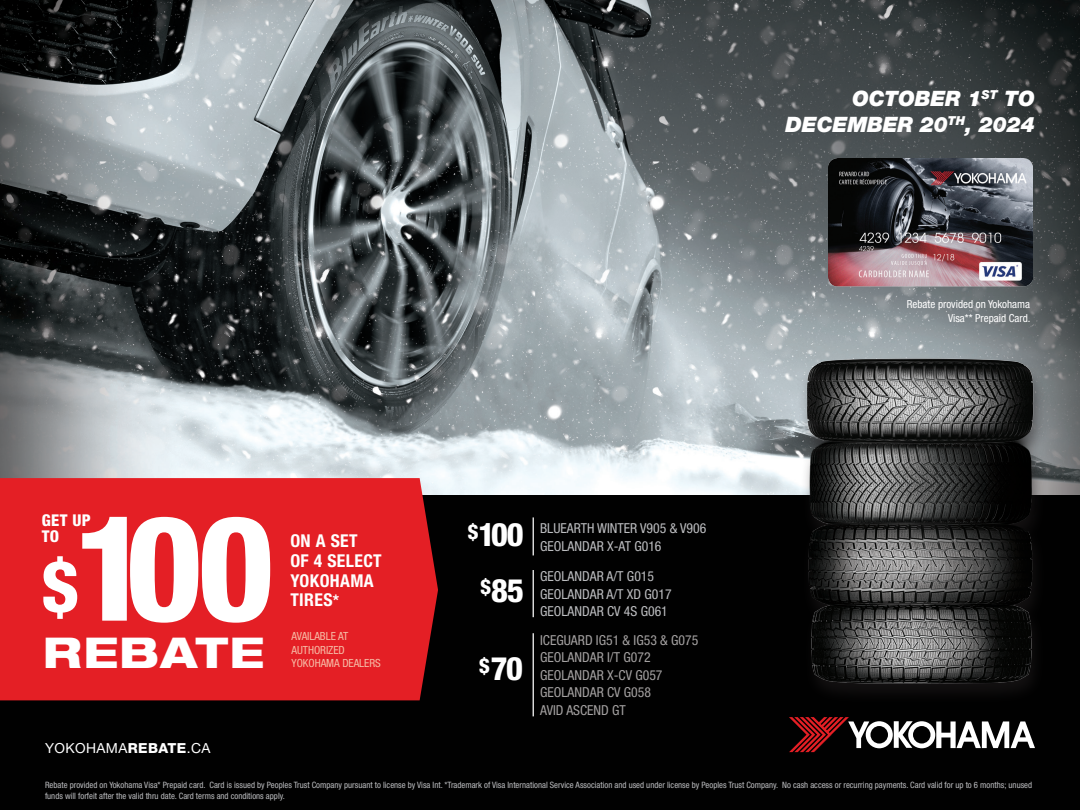
<style>
.page{position:relative;width:1080px;height:810px;background:#fff}
.page>*{position:absolute;margin:0;border:0;box-sizing:border-box;transform-origin:0 0}
.t1{font:800 condensed 146.62px "Helvetica Neue LT Std";color:#fff}
.t2{font:800 condensed 70.88px "Helvetica Neue LT Std";color:#fff}
.t3{font:800 expanded 42.5px "Helvetica Neue LT Std";letter-spacing:.03em;color:#fff}
.t4{font:800 condensed 32.38px "Helvetica Neue LT Std";letter-spacing:-.04em;color:#fff}
.t5{font:italic 900 21.25px/26.2px "Helvetica Neue LT Std";letter-spacing:-.01em;color:#fff;text-align:right}
.t6{font:800 condensed 20.5px "Helvetica Neue LT Std";color:#fff}
.t7{font:700 condensed 17.75px/19.8px "Helvetica Neue LT Std";letter-spacing:.02em;color:#fff}
.t8{font:800 condensed 16.25px/16.2px "Helvetica Neue LT Std";letter-spacing:.02em;color:#fff}
.t9{font:13.88px "Helvetica Neue LT Std";letter-spacing:.03em;color:#fff}
.t10{font:condensed 13.75px/17.5px "Helvetica Neue LT Std";color:#bcbdc0}
.t11{font:condensed 13.75px/17.5px "Helvetica Neue LT Std";color:#a4a1a1}
.t12{font:condensed 11.25px/13.5px "Helvetica Neue LT Std";letter-spacing:-.005em;color:#f6bca6}
.t13{font:condensed 11px/13.9px "Helvetica Neue LT Std";color:#fff;text-align:right}
.t14{font:condensed 8.75px/10.6px "Helvetica Neue LT Std";color:#bcbdc0}
.s1{font-size:16.12px}
.s2{font-weight:800}
</style>
<div class="page">
<img style="left:0;top:0;width:1080px;height:495px">
<div style="left:0;top:495px;width:1080px;height:315px;background:#010101"></div>
<img style="left:829px;top:158px;width:203px;height:131px">
<div style="left:0;top:478px;width:438px;height:222px;background:#e41f25"></div>
<hr style="left:533px;top:517px;width:1px;height:38px;background:#fff">
<hr style="left:533px;top:633px;width:1px;height:83px;background:#fff">
<hr style="left:533px;top:570px;width:1px;height:47px;background:#fff">
<svg style="left:789px;top:717px;width:246px;height:35px"></svg>
<img style="left:750px;top:338px;width:330px;height:354px">
<p class="t5" style="left:786px;top:85px;width:251px">OCTOBER 1<sup>ST</sup> TO<br>DECEMBER 20<sup>TH</sup>, 2024</p>
<p class="t8" style="left:42px;top:512px;width:50px">GET UP<br>TO</p>
<p class="t1" style="left:73px;top:478px;width:202px">100</p>
<p class="t2" style="left:42px;top:543px;width:38px">$</p>
<p class="t3" style="left:43px;top:625px;width:223px">REBATE</p>
<p class="t7" style="left:290px;top:531px;width:93px">ON A SET<br>OF 4 SELECT<br>YOKOHAMA<br>TIRES<span class="s1">*</span></p>
<p class="t12" style="left:292px;top:630px;width:58px">AVAILABLE AT<br>AUTHORIZED</p>
<p class="t12" style="left:292px;top:657px;width:91px">YOKOHAMA DEALERS</p>
<p class="t9" style="left:45px;top:739px;width:167px">YOKOHAMA<span class="s2">REBATE</span>.CA</p>
<p class="t6" style="left:468px;top:519px;width:12px">$</p>
<p class="t4" style="left:478px;top:515px;width:47px">100</p>
<p class="t10" style="left:540px;top:519px;width:168px">BLUEARTH WINTER V905 &amp; V906<br>GEOLANDAR X-AT G016</p>
<p class="t6" style="left:480px;top:574px;width:12px">$</p>
<p class="t4" style="left:491px;top:570px;width:35px">85</p>
<p class="t6" style="left:479px;top:653px;width:12px">$</p>
<p class="t4" style="left:491px;top:649px;width:34px">70</p>
<p class="t10" style="left:540px;top:567px;width:116px">GEOLANDAR A/T G015</p>
<p class="t10" style="left:540px;top:585px;width:133px">GEOLANDAR A/T XD G017</p>
<p class="t10" style="left:540px;top:602px;width:129px">GEOLANDAR CV 4S G061</p>
<p class="t11" style="left:540px;top:631px;width:160px">ICEGUARD IG51 &amp; IG53 &amp; G075</p>
<p class="t11" style="left:540px;top:649px;width:124px">GEOLANDAR I/T G072<br>GEOLANDAR X-CV G057</p>
<p class="t11" style="left:540px;top:684px;width:112px">GEOLANDAR CV G058</p>
<p class="t11" style="left:540px;top:701px;width:87px">AVID ASCEND GT</p>
<p class="t13" style="left:907px;top:297px;width:125px">Rebate provided on Yokohama<br>Visa** Prepaid Card.</p>
<p class="t14" style="left:45px;top:780px;width:989px">Rebate provided on Yokohama Visa* Prepaid card. Card is issued by Peoples Trust Company pursuant to license by Visa Int. *Trademark of Visa International Service Association and used under license by Peoples Trust Company. No cash access or recurring payments. Card valid for up to 6 months; unused funds will forfeit after the valid thru date. Card terms and conditions apply.</p>
</div>
